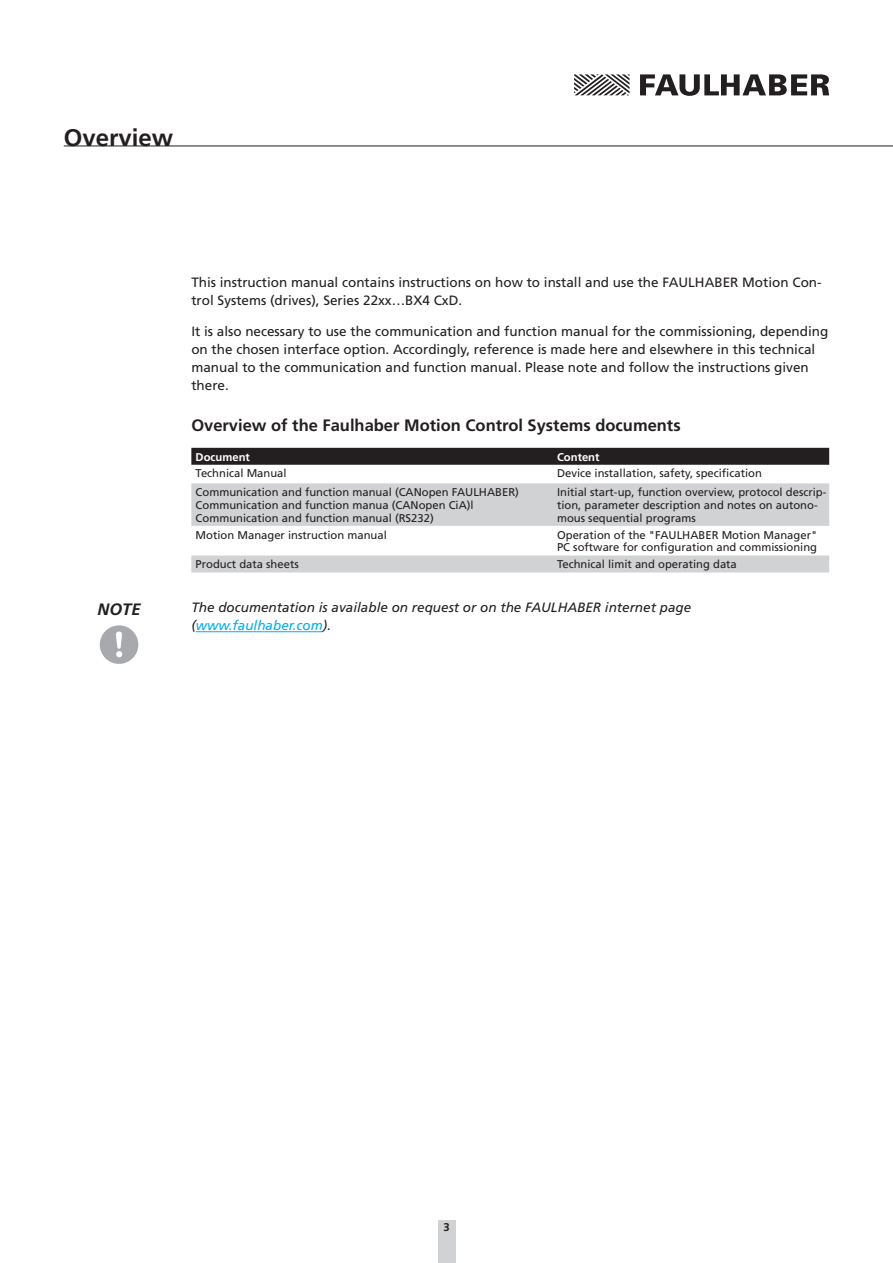
<style>
.page{position:relative;width:893px;height:1263px;background:#fff}
.page>*{position:absolute;margin:0;border:0;box-sizing:border-box;transform-origin:0 0}
.t1{font:700 24px "Frutiger";color:#231f20}
.t2{font:700 16.5px "Frutiger";color:#231f20}
.t3{font:italic 700 16.5px "Frutiger";color:#231f20}
.t4{font:13.5px/18px "Frutiger";color:#231f20}
.t5{font:italic 13.5px/18px "Frutiger";color:#231f20}
.t6{font:11.25px/12.8px "Frutiger";color:#231f20}
.t7{font:700 11.25px "Frutiger";color:#fff}
.t8{font:700 11.25px "Frutiger";color:#231f20}
.s1{color:#00aeef}
</style>
<div class="page">
<div style="left:438px;top:1220px;width:17px;height:43px;background:#d1d2d4"></div>
<svg style="left:574px;top:74px;width:55px;height:21px"></svg>
<svg style="left:640px;top:74px;width:189px;height:22px"></svg>
<hr style="left:64px;top:146px;width:829px;height:1px;background:#231f20">
<div style="left:191px;top:448px;width:638px;height:17px;background:#231f20"></div>
<svg style="left:191px;top:483px;width:638px;height:89px;fill:#d1d2d4"></svg>
<svg style="left:100px;top:625px;width:38px;height:39px"></svg>
<div style="left:101px;top:626px;width:36px;height:37px;background:#a8a9ad;border-radius:50%"></div>
<svg style="left:116px;top:631px;width:6px;height:26px"></svg>
<hr style="left:196px;top:631px;width:127px;height:1px;background:#00aeef">
<h1 class="t1" style="left:64px;top:123px;width:111px">Overview</h1>
<p class="t4" style="left:191px;top:274px;width:632px">This instruction manual contains instructions on how to install and use the FAULHABER Motion Con&shy;trol Systems (drives), Series 22xx…BX4 CxD.</p>
<p class="t4" style="left:191px;top:322px;width:638px">It is also necessary to use the communication and function manual for the commissioning, depending on the chosen interface option. Accordingly, reference is made here and elsewhere in this technical manual to the communication and function manual. Please note and follow the instructions given there.</p>
<h2 class="t2" style="left:191px;top:415px;width:491px">Overview of the Faulhaber Motion Control Systems documents</h2>
<p class="t7" style="left:196px;top:450px;width:56px">Document</p>
<p class="t7" style="left:557px;top:450px;width:44px">Content</p>
<p class="t6" style="left:196px;top:467px;width:93px">Technical Manual</p>
<p class="t6" style="left:557px;top:467px;width:206px">Device installation, safety, specification</p>
<p class="t6" style="left:196px;top:486px;width:325px">Communication and function manual (CANopen FAULHABER)<br>Communication and function manua (CANopen CiA)l<br>Communication and function manual (RS232)</p>
<p class="t6" style="left:557px;top:486px;width:271px">Initial start-up, function overview, protocol descrip&shy;tion, parameter description and notes on autono&shy;mous sequential programs</p>
<p class="t6" style="left:196px;top:528px;width:193px">Motion Manager instruction manual</p>
<p class="t6" style="left:557px;top:528px;width:262px">Operation of the "FAULHABER Motion Manager"<br>PC software for configuration and commissioning</p>
<p class="t6" style="left:196px;top:558px;width:105px">Product data sheets</p>
<p class="t6" style="left:557px;top:558px;width:181px">Technical limit and operating data</p>
<h2 class="t3" style="left:98px;top:599px;width:45px">NOTE</h2>
<p class="t5" style="left:191px;top:599px;width:501px">The documentation is available on request or on the FAULHABER internet page (<span class="s1">www.faulhaber.com</span>).</p>
<p class="t8" style="left:443px;top:1220px;width:8px">3</p>
</div>
